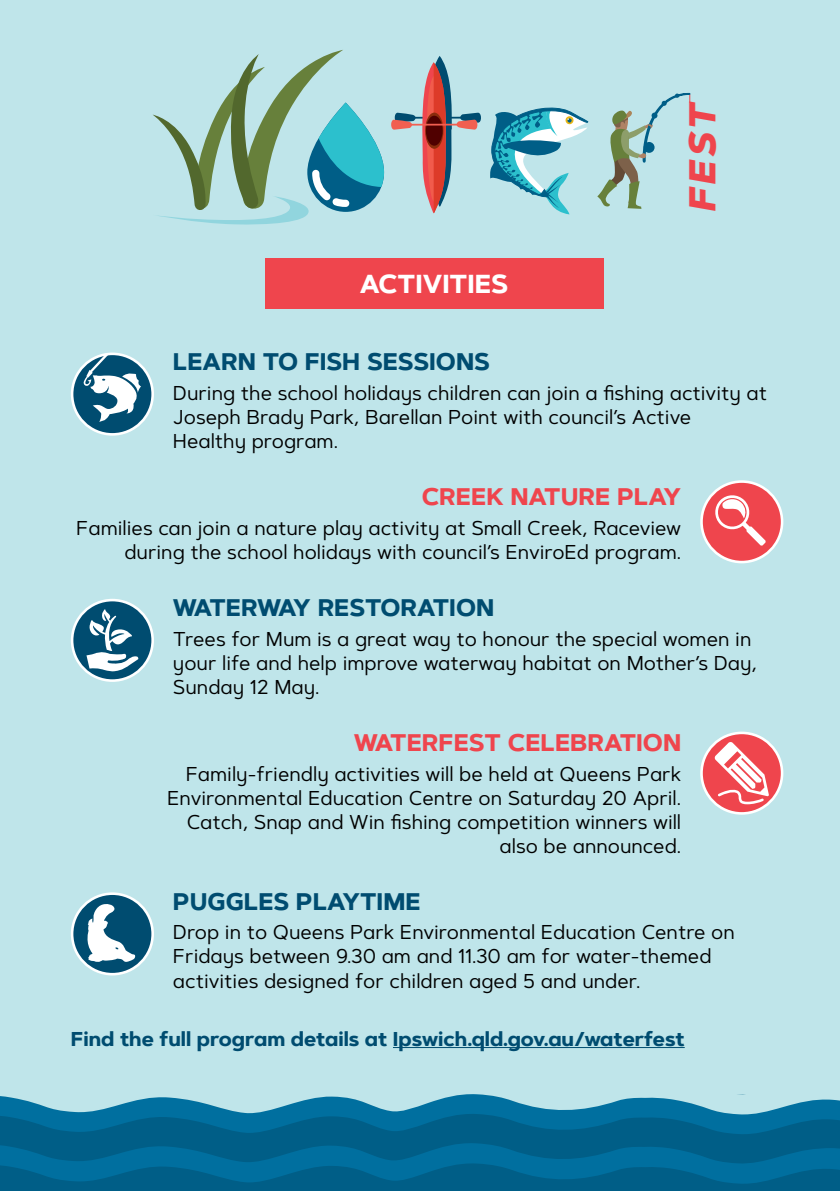
<style>
.page{position:relative;width:840px;height:1191px;background:#fff}
.page>*{position:absolute;margin:0;border:0;box-sizing:border-box;transform-origin:0 0}
.t1{font:italic 800 37.2px "Artegra Sans Alt";color:#ef454d}
.t2{font:700 26px "Artegra Sans Alt";color:#fff}
.t3{font:700 24px "Artegra Sans Alt";color:#004c70}
.t4{font:700 24px "Artegra Sans Alt";color:#ef454d}
.t5{font:20px/24px "Artegra Sans Alt";color:#000}
.t6{font:700 20px "Artegra Sans Alt";color:#004c70}
</style>
<div class="page">
<div style="left:0;top:0;width:839px;height:1191px;background:#bfe5ea"></div>
<div style="left:0;top:1095px;width:839px;height:96px;background:#005e87"></div>
<svg style="left:0;top:1094px;width:839px;height:90px"></svg>
<div style="left:264px;top:258px;width:339px;height:51px;background:#ef454d"></div>
<svg style="left:153px;top:50px;width:231px;height:175px"></svg>
<svg style="left:391px;top:56px;width:198px;height:159px"></svg>
<svg style="left:597px;top:92px;width:93px;height:117px"></svg>
<hr style="left:393px;top:1047px;width:291px;height:1px;background:#004c70">
<svg style="left:72px;top:354px;width:81px;height:80px"></svg>
<div style="left:71px;top:352px;width:83px;height:84px;border:3px solid #fff;border-radius:50%"></div>
<svg style="left:83px;top:354px;width:58px;height:68px;background:#6895ab"></svg>
<div style="left:701px;top:481px;width:80px;height:81px;background:#ef454d;border-radius:50%"></div>
<div style="left:699px;top:480px;width:84px;height:83px;border:3px solid #fff;border-radius:50%"></div>
<svg style="left:713px;top:493px;width:52px;height:53px"></svg>
<svg style="left:72px;top:600px;width:81px;height:80px;background:#1c5f7f"></svg>
<div style="left:71px;top:599px;width:83px;height:83px;border:3px solid #fff;border-radius:50%"></div>
<svg style="left:86px;top:609px;width:52px;height:62px;background:#598aa2"></svg>
<svg style="left:72px;top:893px;width:81px;height:81px;background:#1e6181"></svg>
<div style="left:71px;top:892px;width:83px;height:83px;border:3px solid #fff;border-radius:50%"></div>
<svg style="left:84px;top:902px;width:51px;height:61px;background:#719baf"></svg>
<div style="left:701px;top:733px;width:80px;height:80px;background:#ef454d;border-radius:50%"></div>
<div style="left:699px;top:731px;width:84px;height:83px;border:3px solid #fff;border-radius:50%"></div>
<svg style="left:714px;top:741px;width:54px;height:63px"></svg>
<h2 class="t2" style="left:359px;top:265px;width:150px">ACTIVITIES</h2>
<h1 class="t1" style="left:673px;top:213px;width:114px;rotate:-90deg">FEST</h1>
<p class="t3" style="left:173px;top:344px;width:318px">LEARN TO FISH SESSIONS</p>
<p class="t5" style="left:173px;top:380px;width:595px">During the school holidays children can join a fishing activity at<br>Joseph Brady Park, Barellan Point with council’s Active<br>Healthy program.</p>
<p class="t4" style="left:421px;top:479px;width:261px">CREEK NATURE PLAY</p>
<p class="t5" style="left:76px;top:515px;width:606px;text-align:right">Families can join a nature play activity at Small Creek, Raceview during the school holidays with council’s EnviroEd program.</p>
<p class="t3" style="left:173px;top:590px;width:322px">WATERWAY RESTORATION</p>
<p class="t5" style="left:173px;top:626px;width:585px">Trees for Mum is a great way to honour the special women in your life and help improve waterway habitat on Mother’s Day,<br>Sunday 12 May.</p>
<p class="t4" style="left:353px;top:725px;width:329px">WATERFEST CELEBRATION</p>
<p class="t5" style="left:167px;top:761px;width:515px;text-align:right">Family-friendly activities will be held at Queens Park Environmental Education Centre on Saturday 20 April.<br>Catch, Snap and Win fishing competition winners will also be announced.</p>
<p class="t3" style="left:173px;top:883px;width:249px">PUGGLES PLAYTIME</p>
<p class="t5" style="left:173px;top:920px;width:563px">Drop in to Queens Park Environmental Education Centre on<br>Fridays between 9.30 am and 11.30 am for water-themed activities designed for children aged 5 and under.</p>
<p class="t6" style="left:71px;top:1023px;width:615px">Find the full program details at Ipswich.qld.gov.au/waterfest</p>
</div>
